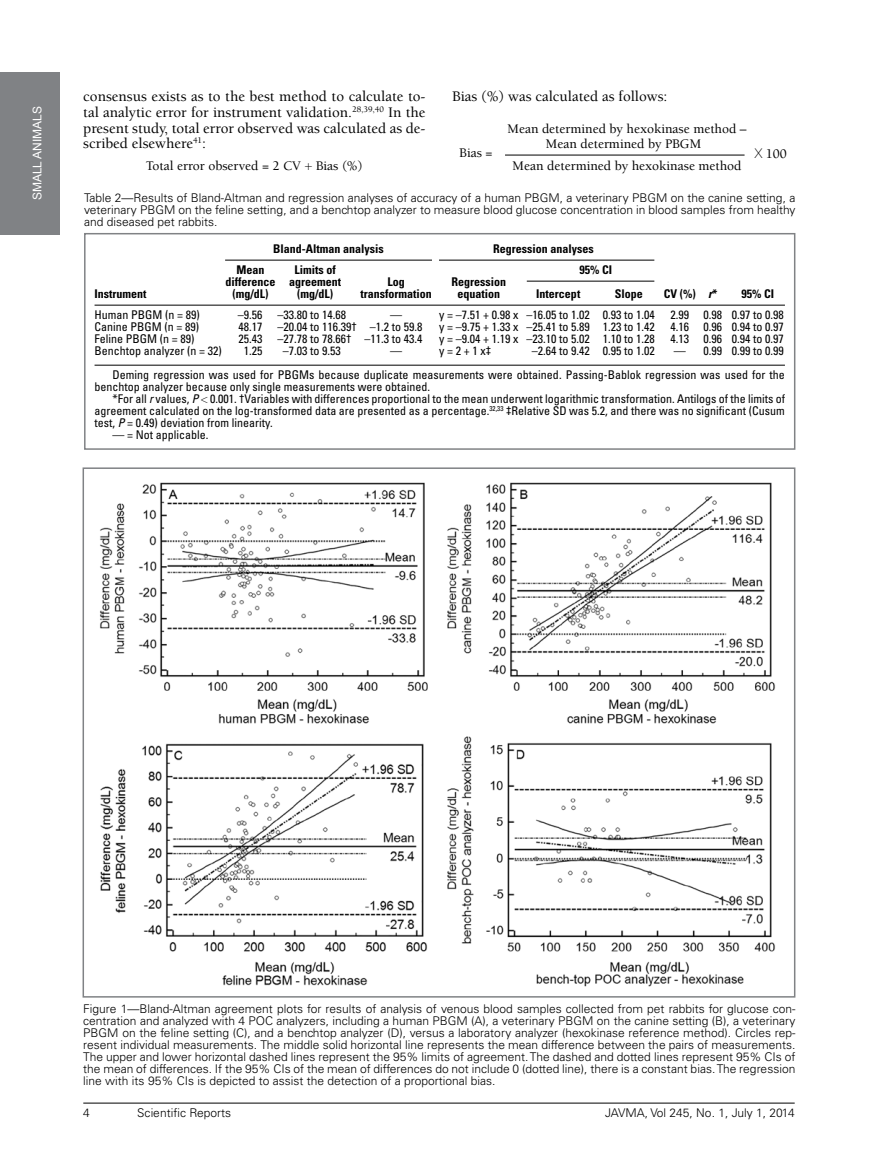
<style>
.page{position:relative;width:878px;height:1175px;background:#fff}
.page>*{position:absolute;margin:0;border:0;box-sizing:border-box;transform-origin:0 0}
.t1{font:500 15px/15.8px "Berkeley";color:#000;text-align:justify}
.t2{font:500 13.5px/14.2px "Berkeley";color:#000;text-align:center}
.t3{font:300 12px/12px "Univers";color:#000;text-align:justify}
.t4{font:condensed 12px/24px "Univers";color:#000;text-align:right}
.t5{font:700 condensed 12px "Univers";color:#000}
.t6{font:12px "Arial";color:#fff}
.s1{font-family:"Helvetica Neue";font-weight:100}
.s2{font-style:italic}
.s3{font-family:"Helvetica Neue";font-weight:100;font-stretch:normal}
</style>
<div class="page">
<hr style="left:83px;top:1102px;width:711px;height:1px;background:#000">
<div style="left:0;top:72px;width:59px;height:162px;background:#808285"></div>
<img style="left:100px;top:482px;width:675px;height:505px">
<hr style="left:225px;top:260px;width:429px;height:1px;background:#000">
<hr style="left:526px;top:281px;width:128px;height:1px;background:#000">
<hr style="left:94px;top:305px;width:690px;height:1px;background:#000">
<hr style="left:94px;top:365px;width:690px;height:1px;background:#000">
<div style="left:84px;top:233px;width:711px;height:217px;border:2px solid #808285"></div>
<div style="left:432px;top:247px;width:6px;height:29px;background:#fff"></div>
<hr style="left:505px;top:155px;width:239px;height:1px;background:#000">
<p class="t6" style="left:29px;top:200px;width:96px;rotate:-90deg">SMALL ANIMALS</p>
<p class="t1" style="left:83px;top:89px;width:344px">consensus exists as to the best method to calculate to&shy;tal analytic error for instrument validation.<sup>28,39,40</sup> In the present study, total error observed was calculated as de&shy;scribed elsewhere<sup>41</sup>:</p>
<p class="t2" style="left:146px;top:159px;width:218px">Total error observed = 2 CV <span class="s1">+</span> Bias (%)</p>
<p class="t1" style="left:452px;top:89px;width:216px">Bias (%) was calculated as follows:</p>
<p class="t2" style="left:507px;top:122px;width:240px">Mean determined by hexokinase method –<br>Mean determined by PBGM</p>
<p class="t2" style="left:512px;top:159px;width:230px">Mean determined by hexokinase method</p>
<p class="t2" style="left:459px;top:146px;width:34px">Bias =</p>
<p class="t2" style="left:754px;top:146px;width:34px"><span class="s1">X</span> 100</p>
<p class="t3" style="left:84px;top:192px;width:713px">Table 2—Results of Bland-Altman and regression analyses of accuracy of a human PBGM, a veterinary PBGM on the canine setting, a veterinary PBGM on the feline setting, and a benchtop analyzer to measure blood glucose concentration in blood samples from healthy and diseased pet rabbits.</p>
<p class="t5" style="left:273px;top:241px;width:112px">Bland-Altman analysis</p>
<p class="t5" style="left:493px;top:241px;width:102px">Regression analyses</p>
<p class="t5" style="left:237px;top:262px;width:29px">Mean</p>
<p class="t5" style="left:294px;top:262px;width:43px">Limits of</p>
<p class="t5" style="left:579px;top:262px;width:34px">95% CI</p>
<p class="t5" style="left:226px;top:274px;width:117px">difference agreement</p>
<p class="t5" style="left:387px;top:274px;width:19px">Log</p>
<p class="t5" style="left:451px;top:274px;width:56px">Regression</p>
<p class="t5" style="left:95px;top:286px;width:53px">Instrument</p>
<p class="t5" style="left:233px;top:286px;width:37px">(mg/dL)</p>
<p class="t5" style="left:297px;top:286px;width:37px">(mg/dL)</p>
<p class="t5" style="left:360px;top:286px;width:73px">transformation</p>
<p class="t5" style="left:457px;top:286px;width:44px">equation</p>
<p class="t5" style="left:536px;top:286px;width:46px">Intercept</p>
<p class="t5" style="left:614px;top:286px;width:30px">Slope</p>
<p class="t5" style="left:663px;top:286px;width:55px">CV (%) <span class="s2">r</span>*</p>
<p class="t5" style="left:741px;top:286px;width:34px">95% CI</p>
<p class="t4" style="left:95px;top:302px;width:107px">Human PBGM (n = 89)</p>
<p class="t4" style="left:238px;top:302px;width:26px">–9.56</p>
<p class="t4" style="left:277px;top:302px;width:70px">–33.80 to 14.68</p>
<p class="t4" style="left:390px;top:302px;width:13px">—</p>
<p class="t4" style="left:439px;top:302px;width:217px">y = –7.51 + 0.98 x –16.05 to 1.02 0.93 to 1.04</p>
<p class="t4" style="left:670px;top:302px;width:115px">2.99 0.98 0.97 to 0.98</p>
<p class="t4" style="left:95px;top:314px;width:106px">Canine PBGM (n = 89)</p>
<p class="t4" style="left:238px;top:314px;width:25px">48.17</p>
<p class="t4" style="left:277px;top:314px;width:146px">–20.04 to 116.39† –1.2 to 59.8</p>
<p class="t4" style="left:439px;top:314px;width:217px">y = –9.75 + 1.33 x –25.41 to 5.89 1.23 to 1.42</p>
<p class="t4" style="left:670px;top:314px;width:115px">4.16 0.96 0.94 to 0.97</p>
<p class="t4" style="left:95px;top:326px;width:101px">Feline PBGM (n = 89)</p>
<p class="t4" style="left:238px;top:326px;width:25px">25.43</p>
<p class="t4" style="left:277px;top:326px;width:146px">–27.78 to 78.66† –11.3 to 43.4</p>
<p class="t4" style="left:439px;top:326px;width:217px">y = –9.04 + 1.19 x –23.10 to 5.02 1.10 to 1.28</p>
<p class="t4" style="left:670px;top:326px;width:115px">4.13 0.96 0.94 to 0.97</p>
<p class="t4" style="left:95px;top:338px;width:129px">Benchtop analyzer (n = 32)</p>
<p class="t4" style="left:244px;top:338px;width:20px">1.25</p>
<p class="t4" style="left:283px;top:338px;width:59px">–7.03 to 9.53</p>
<p class="t4" style="left:390px;top:338px;width:13px">—</p>
<p class="t4" style="left:439px;top:338px;width:53px">y = 2 + 1 x‡</p>
<p class="t4" style="left:532px;top:338px;width:124px">–2.64 to 9.42 0.95 to 1.02</p>
<p class="t4" style="left:113px;top:338px;width:674px">— 0.99 0.99 to 0.99<br>Deming regression was used for PBGMs because duplicate measurements were obtained. Passing-Bablok regression was used for the</p>
<p class="t4" style="left:95px;top:374px;width:337px">benchtop analyzer because only single measurements were obtained.</p>
<p class="t4" style="left:113px;top:386px;width:674px">*For all <span class="s2">r</span> values, <span class="s2">P</span> <span class="s3">&lt;</span> 0.001. †Variables with differences proportional to the mean underwent logarithmic transformation. Antilogs of the limits of</p>
<p class="t4" style="left:95px;top:398px;width:691px">agreement calculated on the log-transformed data are presented as a percentage.<sup>32,33</sup> ‡Relative SD was 5.2, and there was no significant (Cusum</p>
<p class="t4" style="left:94px;top:410px;width:180px">test, <span class="s2">P</span> = 0.49) deviation from linearity.</p>
<p class="t4" style="left:112px;top:422px;width:97px">— = Not applicable.</p>
<p class="t3" style="left:83px;top:1003px;width:713px">Figure 1—Bland-Altman agreement plots for results of analysis of venous blood samples collected from pet rabbits for glucose con&shy;centration and analyzed with 4 POC analyzers, including a human PBGM (A), a veterinary PBGM on the canine setting (B), a veterinary PBGM on the feline setting (C), and a benchtop analyzer (D), versus a laboratory analyzer (hexokinase reference method). Circles rep&shy;resent individual measurements. The middle solid horizontal line represents the mean difference between the pairs of measurements.<br>The upper and lower horizontal dashed lines represent the 95% limits of agreement. The dashed and dotted lines represent 95% CIs of the mean of differences. If the 95% CIs of the mean of differences do not include 0 (dotted line), there is a constant bias. The regression line with its 95% CIs is depicted to assist the detection of a proportional bias.</p>
<p class="t3" style="left:83px;top:1106px;width:8px">4</p>
<p class="t3" style="left:137px;top:1106px;width:95px">Scientific Reports</p>
<p class="t3" style="left:605px;top:1106px;width:191px">JAVMA, Vol 245, No. 1, July 1, 2014</p>
</div>
